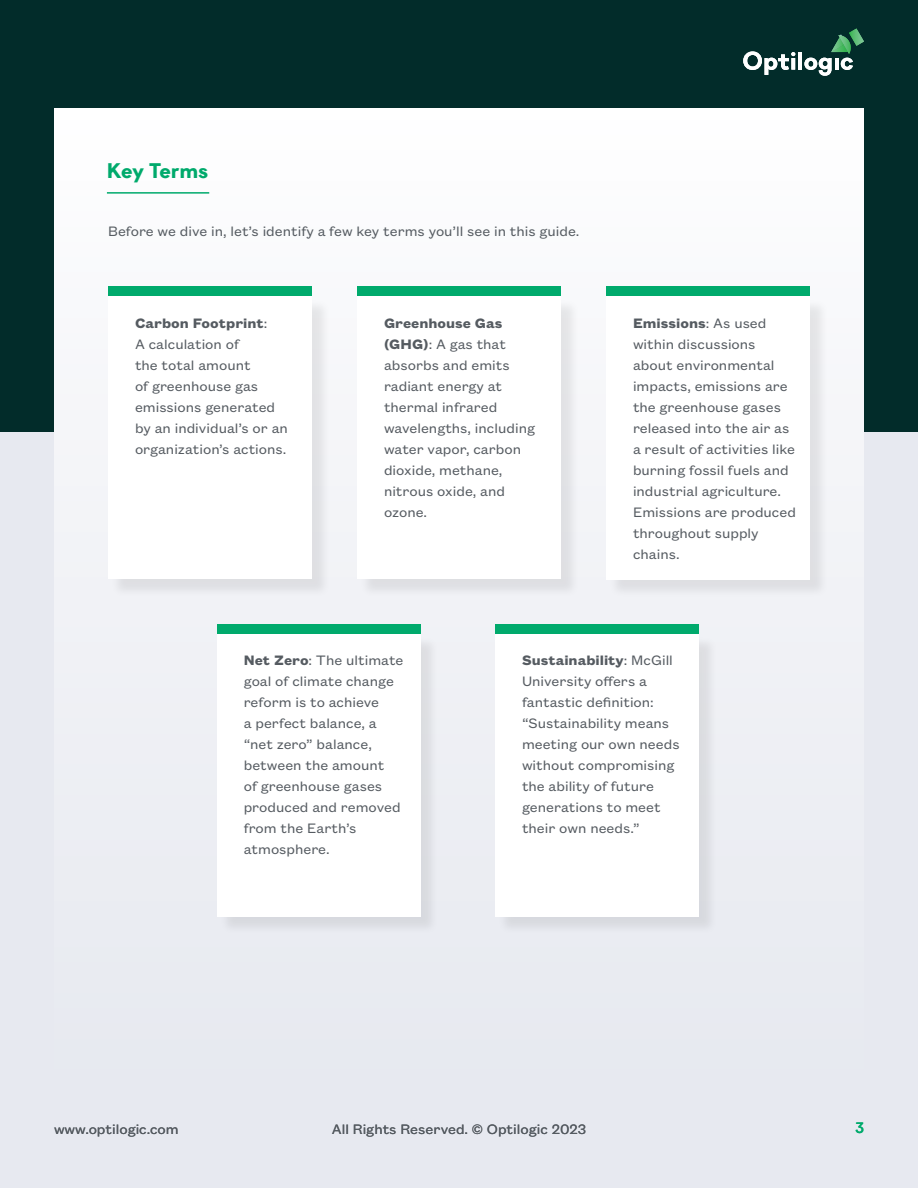
<style>
.page{position:relative;width:918px;height:1188px;background:#e7e9f0}
.page>*{position:absolute;margin:0;border:0;box-sizing:border-box;transform-origin:0 0}
.t1{font:700 21px "Danzza";letter-spacing:-.02em;color:#00aa6c}
.t2{font:15px/21px "Founders Grotesk Text";color:#555b61}
.t3{font:500 15px "Danzza";color:#00aa6c}
.s1{font-weight:700}
</style>
<div class="page">
<div style="left:0;top:0;width:918px;height:432px;background:#022c2a"></div>
<div style="left:54px;top:108px;width:810px;height:972px;background:linear-gradient(to right,#f2f3f7,#f2f3f7)"></div>
<svg style="left:743px;top:51px;width:52px;height:24px"></svg>
<hr style="left:798px;top:52px;width:4px;height:18px;background:#fff">
<svg style="left:804px;top:28px;width:60px;height:48px"></svg>
<div style="left:110px;top:298px;width:221px;height:300px;background:#000;opacity:.08"></div>
<div style="left:108px;top:296px;width:204px;height:283px;background:#fff"></div>
<div style="left:219px;top:635px;width:221px;height:301px;background:#e1e2e7"></div>
<div style="left:217px;top:633px;width:204px;height:284px;background:#fff"></div>
<div style="left:497px;top:635px;width:221px;height:301px;background:#dfe1e6"></div>
<div style="left:495px;top:633px;width:204px;height:284px;background:#fff"></div>
<div style="left:359px;top:298px;width:221px;height:300px;background:#000;opacity:.08"></div>
<div style="left:357px;top:296px;width:204px;height:283px;background:#fff"></div>
<div style="left:608px;top:298px;width:221px;height:300px;background:#000;opacity:.08"></div>
<div style="left:606px;top:296px;width:204px;height:283px;background:#fff"></div>
<div style="left:108px;top:286px;width:204px;height:10px;background:#00aa6c"></div>
<div style="left:217px;top:624px;width:204px;height:9px;background:#00aa6c"></div>
<div style="left:495px;top:624px;width:204px;height:9px;background:#00aa6c"></div>
<div style="left:357px;top:286px;width:204px;height:10px;background:#00aa6c"></div>
<div style="left:606px;top:286px;width:204px;height:10px;background:#00aa6c"></div>
<hr style="left:107px;top:192px;width:102px;height:2px;background:#00aa6c">
<h1 class="t1" style="left:107px;top:157px;width:103px">Key Terms</h1>
<p class="t2" style="left:108px;top:220px;width:473px">Before we dive in, let’s identify a few key terms you’ll see in this guide.</p>
<p class="t2" style="left:135px;top:312px;width:154px"><span class="s1">Carbon Footprint</span>:<br>A calculation of<br>the total amount<br>of greenhouse gas emissions generated by an individual’s or an organization’s actions.</p>
<p class="t2" style="left:384px;top:312px;width:153px"><span class="s1">Greenhouse Gas (GHG)</span>: A gas that absorbs and emits radiant energy at thermal infrared wavelengths, including water vapor, carbon dioxide, methane, nitrous oxide, and ozone.</p>
<p class="t2" style="left:633px;top:312px;width:165px"><span class="s1">Emissions</span>: As used within discussions about environmental impacts, emissions are the greenhouse gases released into the air as a result of activities like burning fossil fuels and industrial agriculture.<br>Emissions are produced throughout supply chains.</p>
<p class="t2" style="left:244px;top:649px;width:161px"><span class="s1">Net Zero</span>: The ultimate goal of climate change reform is to achieve<br>a perfect balance, a “net zero” balance, between the amount<br>of greenhouse gases produced and removed from the Earth’s atmosphere.</p>
<p class="t2" style="left:522px;top:649px;width:159px"><span class="s1">Sustainability</span>: McGill<br>University offers a fantastic definition: “Sustainability means meeting our own needs without compromising the ability of future generations to meet their own needs.”</p>
<p class="t2" style="left:54px;top:1118px;width:126px">www.optilogic.com</p>
<p class="t2" style="left:332px;top:1118px;width:256px">All Rights Reserved. © Optilogic 2023</p>
<p class="t3" style="left:855px;top:1119px;width:10px">3</p>
</div>
